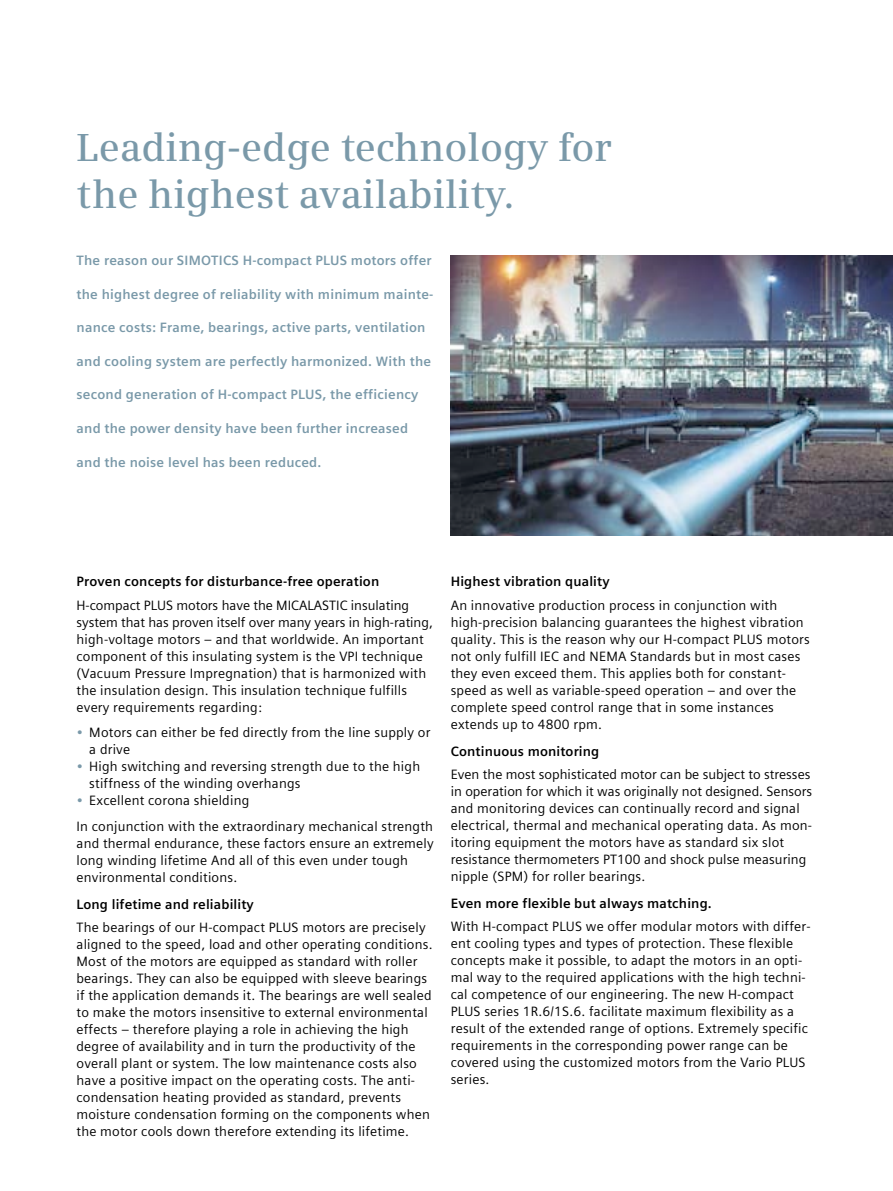
<style>
.page{position:relative;width:893px;height:1191px;background:#fff}
.page>*{position:absolute;margin:0;border:0;box-sizing:border-box;transform-origin:0 0}
.t1{font:600 39px/46.8px "Siemens Serif";color:#7a99a9}
.t2{font:13.5px/17px "Siemens Sans Global";letter-spacing:.015em;color:#000}
.t3{font:700 13.5px "Siemens Sans Global";letter-spacing:.015em;color:#7a99a9}
.t4{font:700 13.5px "Siemens Sans Global";letter-spacing:.01em;color:#000}
.s1{color:#7a99a9}
</style>
<div class="page">
<img style="left:451px;top:255px;width:442px;height:281px">
<h1 class="t1" style="left:77px;top:124px;width:537px">Leading-edge technology for the highest availability.</h1>
<p class="t3" style="left:77px;top:250px;width:357px">The reason our SIMOTICS H-compact PLUS motors offer</p>
<p class="t3" style="left:77px;top:284px;width:358px">the highest degree of reliability with minimum mainte-</p>
<p class="t3" style="left:77px;top:317px;width:351px">nance costs: Frame, bearings, active parts, ventilation</p>
<p class="t3" style="left:77px;top:351px;width:356px">and cooling system are perfectly harmonized. With the</p>
<p class="t3" style="left:77px;top:384px;width:343px">second generation of H-compact PLUS, the efficiency</p>
<p class="t3" style="left:77px;top:418px;width:333px">and the power density have been further increased</p>
<p class="t3" style="left:77px;top:451px;width:246px">and the noise level has been reduced.</p>
<p class="t4" style="left:77px;top:571px;width:304px">Proven concepts for disturbance-free operation</p>
<p class="t2" style="left:77px;top:596px;width:358px">H-compact PLUS motors have the MICALASTIC insulating system that has proven itself over many years in high-rating, high-voltage motors – and that worldwide. An important component of this insulating system is the VPI technique (Vacuum Pressure Impregnation) that is harmonized with the insulation design. This insulation technique fulfills every requirements regarding:</p>
<p class="t2" style="left:89px;top:724px;width:343px;text-indent:-13px"><span class="s1">•</span> Motors can either be fed directly from the line supply or a drive</p>
<p class="t2" style="left:89px;top:758px;width:332px;text-indent:-13px"><span class="s1">•</span> High switching and reversing strength due to the high stiffness of the winding overhangs</p>
<p class="t2" style="left:77px;top:788px;width:358px;line-height:25.5px"><span class="s1">•</span> Excellent corona shielding<br>In conjunction with the extraordinary mechanical strength</p>
<p class="t2" style="left:77px;top:834px;width:359px">and thermal endurance, these factors ensure an extremely long winding lifetime And all of this even under tough environmental conditions.</p>
<p class="t4" style="left:77px;top:893px;width:179px">Long lifetime and reliability</p>
<p class="t2" style="left:77px;top:919px;width:358px">The bearings of our H-compact PLUS motors are precisely aligned to the speed, load and other operating conditions.<br>Most of the motors are equipped as standard with roller bearings. They can also be equipped with sleeve bearings if the application demands it. The bearings are well sealed to make the motors insensitive to external environmental effects – therefore playing a role in achieving the high degree of availability and in turn the productivity of the overall plant or system. The low maintenance costs also have a positive impact on the operating costs. The anti&shy;condensation heating provided as standard, prevents moisture condensation forming on the components when the motor cools down therefore extending its lifetime.</p>
<p class="t4" style="left:451px;top:571px;width:160px">Highest vibration quality</p>
<p class="t2" style="left:451px;top:596px;width:361px">An innovative production process in conjunction with high-precision balancing guarantees the highest vibration quality. This is the reason why our H-compact PLUS motors not only fulfill IEC and NEMA Standards but in most cases they even exceed them. This applies both for constant&shy;speed as well as variable-speed operation – and over the complete speed control range that in some instances extends up to 4800 rpm.</p>
<p class="t4" style="left:451px;top:740px;width:150px">Continuous monitoring</p>
<p class="t2" style="left:451px;top:766px;width:363px">Even the most sophisticated motor can be subject to stresses in operation for which it was originally not designed. Sensors and monitoring devices can continually record and signal electrical, thermal and mechanical operating data. As mon&shy;itoring equipment the motors have as standard six slot resistance thermometers PT100 and shock pulse measuring nipple (SPM) for roller bearings.</p>
<p class="t4" style="left:451px;top:892px;width:263px">Even more flexible but always matching.</p>
<p class="t2" style="left:451px;top:918px;width:361px">With H-compact PLUS we offer modular motors with differ&shy;ent cooling types and types of protection. These flexible concepts make it possible, to adapt the motors in an opti&shy;mal way to the required applications with the high techni&shy;cal competence of our engineering. The new H-compact PLUS series 1R.6/1S.6. facilitate maximum flexibility as a result of the extended range of options. Extremely specific requirements in the corresponding power range can be covered using the customized motors from the Vario PLUS series.</p>
</div>
